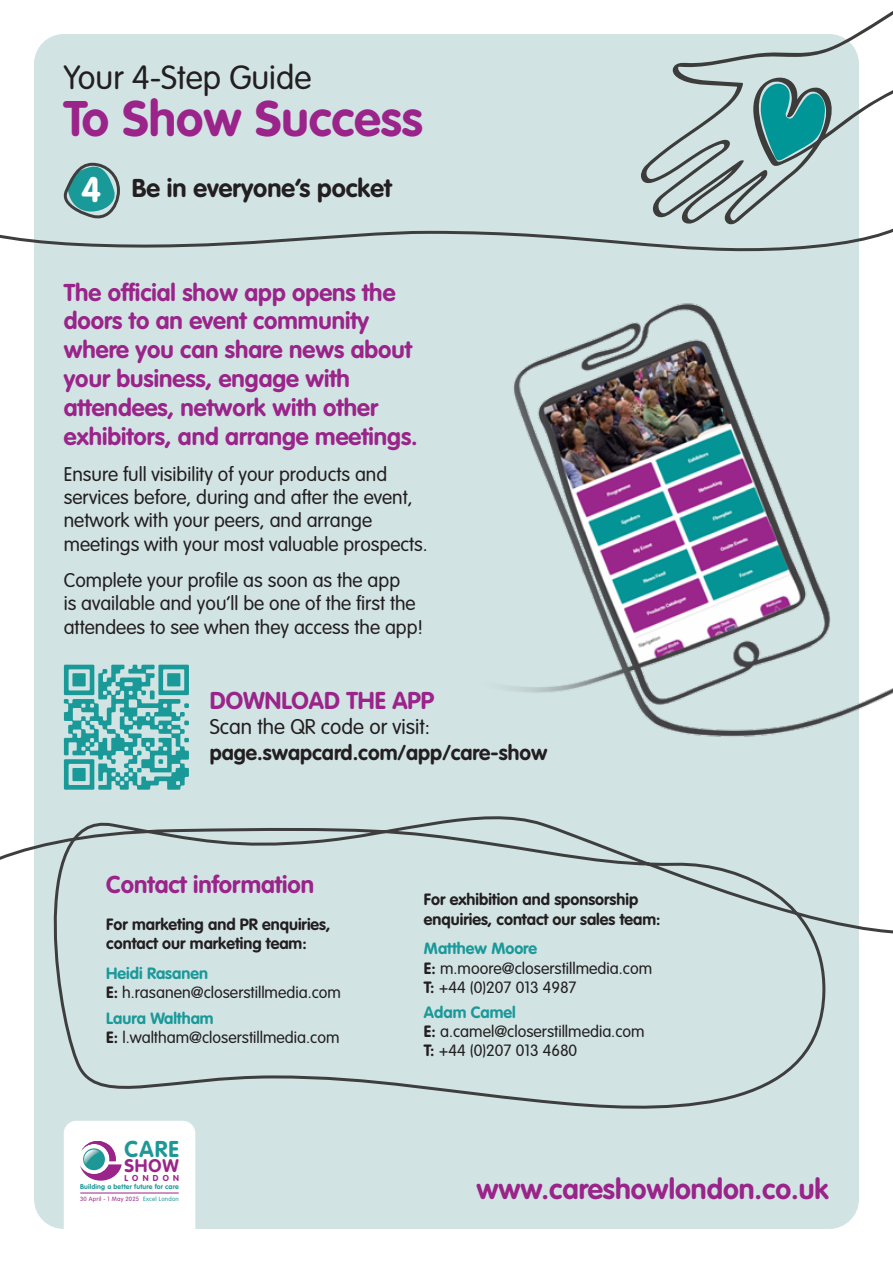
<style>
.page{position:relative;width:893px;height:1263px;background:#fff}
.page>*{position:absolute;margin:0;border:0;box-sizing:border-box;transform-origin:0 0}
.t1{font:700 49.2px "VAG Rounded Std";color:#9a2489}
.t2{font:300 33px "VAG Rounded Std";color:#231f20}
.t3{font:700 28.35px "VAG Rounded Std";color:#9a2489}
.t4{font:700 25.5px "VAG Rounded Std";color:#231f20}
.t5{font:700 24px/28.8px "VAG Rounded Std";color:#9a2489}
.t6{font:700 22.5px "VAG Rounded Std";color:#1e9897}
.t7{font:700 21px "VAG Rounded Std";color:#231f20}
.t8{font:300 21px "VAG Rounded Std";color:#231f20}
.t9{font:300 19.5px/23.4px "VAG Rounded Std";color:#231f20}
.t10{font:700 18px "VAG Rounded Std";color:#9a2489}
.t11{font:300 16.2px/19.4px "VAG Rounded Std";color:#231f20}
.t12{font:700 16.2px/19.4px "VAG Rounded Std";color:#231f20}
.t13{font:700 8.55px "VAG Rounded Std";letter-spacing:.505em;color:#9a2489}
.t14{font:700 6.9px "VAG Rounded Std";letter-spacing:.025em;color:#1e9897}
.t15{font:300 6px "VAG Rounded Std";letter-spacing:.045em;color:#9a2489}
.s1{font-size:34.95px;color:#fff}
.s2{font-weight:700;color:#1a9999}
.s3{font-weight:700}
.s4{color:#1e9897}
</style>
<div class="page">
<div style="left:34px;top:34px;width:825px;height:1195px;background:#d2e3e4;border-radius:30px"></div>
<svg style="left:0;top:818px;width:893px;height:291px"></svg>
<svg style="left:672px;top:11px;width:221px;height:72px"></svg>
<svg style="left:0;top:83px;width:893px;height:165px"></svg>
<img style="left:462px;top:181px;width:431px;height:695px">
<svg style="left:64px;top:664px;width:125px;height:126px"></svg>
<svg style="left:64px;top:1121px;width:131px;height:108px"></svg>
<hr style="left:80px;top:1193px;width:99px;height:1px;background:#9a2489">
<h2 class="t2" style="left:64px;top:59px;width:249px">Your 4-Step Guide</h2>
<h1 class="t1" style="left:64px;top:90px;width:360px">To Show Success</h1>
<h3 class="t4" style="left:81px;top:173px;width:312px"><span class="s1">4</span> Be in everyone’s pocket</h3>
<p class="t5" style="left:64px;top:279px;width:355px">The official show app opens the doors to an event community where you can share news about your business, engage with attendees, network with other exhibitors, and arrange meetings.</p>
<p class="t9" style="left:64px;top:463px;width:366px">Ensure full visibility of your products and services before, during and after the event, network with your peers, and arrange meetings with your most valuable prospects.</p>
<p class="t9" style="left:64px;top:569px;width:361px">Complete your profile as soon as the app<br>is available and you’ll be one of the first the attendees to see when they access the app!</p>
<p class="t5" style="left:210px;top:687px;width:226px">DOWNLOAD THE APP</p>
<p class="t8" style="left:210px;top:715px;width:222px">Scan the QR code or visit:</p>
<p class="t7" style="left:210px;top:740px;width:339px">page.swapcard.com/app/care-show</p>
<p class="t5" style="left:106px;top:871px;width:209px">Contact information</p>
<p class="t12" style="left:106px;top:915px;width:226px">For marketing and PR enquiries, contact our marketing team:</p>
<p class="t11" style="left:106px;top:964px;width:236px"><span class="s2">Heidi Rasanen<br></span><span class="s3">E:</span> h.rasanen@closerstillmedia.com</p>
<p class="t11" style="left:106px;top:1009px;width:235px"><span class="s2">Laura Waltham<br></span><span class="s3">E:</span> l.waltham@closerstillmedia.com</p>
<p class="t6" style="left:124px;top:1136px;width:56px">CARE</p>
<p class="t10" style="left:124px;top:1155px;width:56px">SHOW</p>
<p class="t13" style="left:124px;top:1172px;width:56px">LONDON</p>
<p class="t14" style="left:80px;top:1183px;width:100px">Building a better future for care</p>
<p class="t15" style="left:80px;top:1195px;width:100px">30 April - 1 May 2025 <span class="s4">Excel London</span></p>
<p class="t12" style="left:424px;top:890px;width:238px">For exhibition and sponsorship enquiries, contact our sales team:</p>
<p class="t11" style="left:424px;top:939px;width:230px"><span class="s2">Matthew Moore<br></span><span class="s3">E:</span> m.moore@closerstillmedia.com<br><span class="s3">T:</span> +44 (0)207 013 4987</p>
<p class="t11" style="left:424px;top:1003px;width:222px"><span class="s2">Adam Camel<br></span><span class="s3">E:</span> a.camel@closerstillmedia.com<br><span class="s3">T:</span> +44 (0)207 013 4680</p>
<h3 class="t3" style="left:476px;top:1172px;width:354px">www.careshowlondon.co.uk</h3>
</div>
